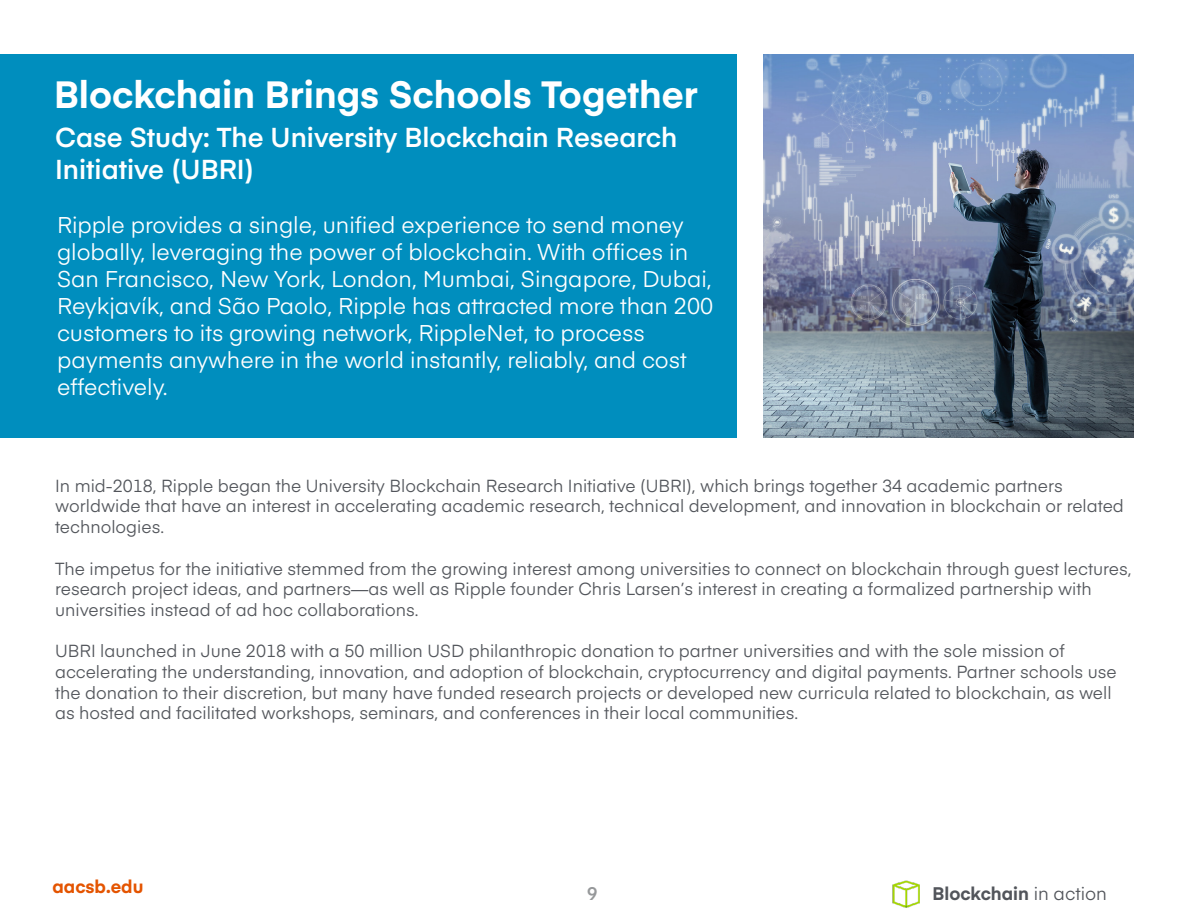
<style>
.page{position:relative;width:1188px;height:918px;background:#fff}
.page>*{position:absolute;margin:0;border:0;box-sizing:border-box;transform-origin:0 0}
.t1{font:700 37.5px "Eina 03";color:#fff}
.t2{font:600 27px/32.4px "Eina 03";color:#fff}
.t3{font:22.5px/27px "Eina 03";color:#fff}
.t4{font:700 18px "Eina 03";color:#52555b}
.t5{font:700 18px "Eina 03";color:#e45400}
.t6{font:600 18px "Eina 03";color:#96989a}
.t7{font:17.25px/20.7px "Eina 03";color:#52555b}
.s1{font-weight:400}
</style>
<div class="page">
<img style="left:892px;top:880px;width:28px;height:28px">
<div style="left:0;top:54px;width:736px;height:384px;background:#008ebe"></div>
<img style="left:764px;top:54px;width:370px;height:384px">
<h1 class="t1" style="left:54px;top:67px;width:645px">Blockchain Brings Schools Together</h1>
<h2 class="t2" style="left:55px;top:119px;width:624px">Case Study: The University Blockchain Research<br>Initiative (UBRI)</h2>
<p class="t3" style="left:57px;top:210px;width:658px">Ripple provides a single, unified experience to send money globally, leveraging the power of blockchain. With offices in San Francisco, New York, London, Mumbai, Singapore, Dubai, Reykjavík, and São Paolo, Ripple has attracted more than 200 customers to its growing network, RippleNet, to process payments anywhere in the world instantly, reliably, and cost effectively.</p>
<p class="t7" style="left:55px;top:474px;width:1070px">In mid-2018, Ripple began the University Blockchain Research Initiative (UBRI), which brings together 34 academic partners worldwide that have an interest in accelerating academic research, technical development, and innovation in blockchain or related technologies.</p>
<p class="t7" style="left:55px;top:557px;width:1078px">The impetus for the initiative stemmed from the growing interest among universities to connect on blockchain through guest lectures, research project ideas, and partners—as well as Ripple founder Chris Larsen’s interest in creating a formalized partnership with universities instead of ad hoc collaborations.</p>
<p class="t7" style="left:55px;top:640px;width:1063px">UBRI launched in June 2018 with a 50 million USD philanthropic donation to partner universities and with the sole mission of accelerating the understanding, innovation, and adoption of blockchain, cryptocurrency and digital payments. Partner schools use the donation to their discretion, but many have funded research projects or developed new curricula related to blockchain, as well as hosted and facilitated workshops, seminars, and conferences in their local communities.</p>
<p class="t5" style="left:52px;top:873px;width:92px">aacsb.edu</p>
<p class="t6" style="left:587px;top:881px;width:12px">9</p>
<p class="t4" style="left:932px;top:881px;width:176px">Blockchain <span class="s1">in action</span></p>
</div>
